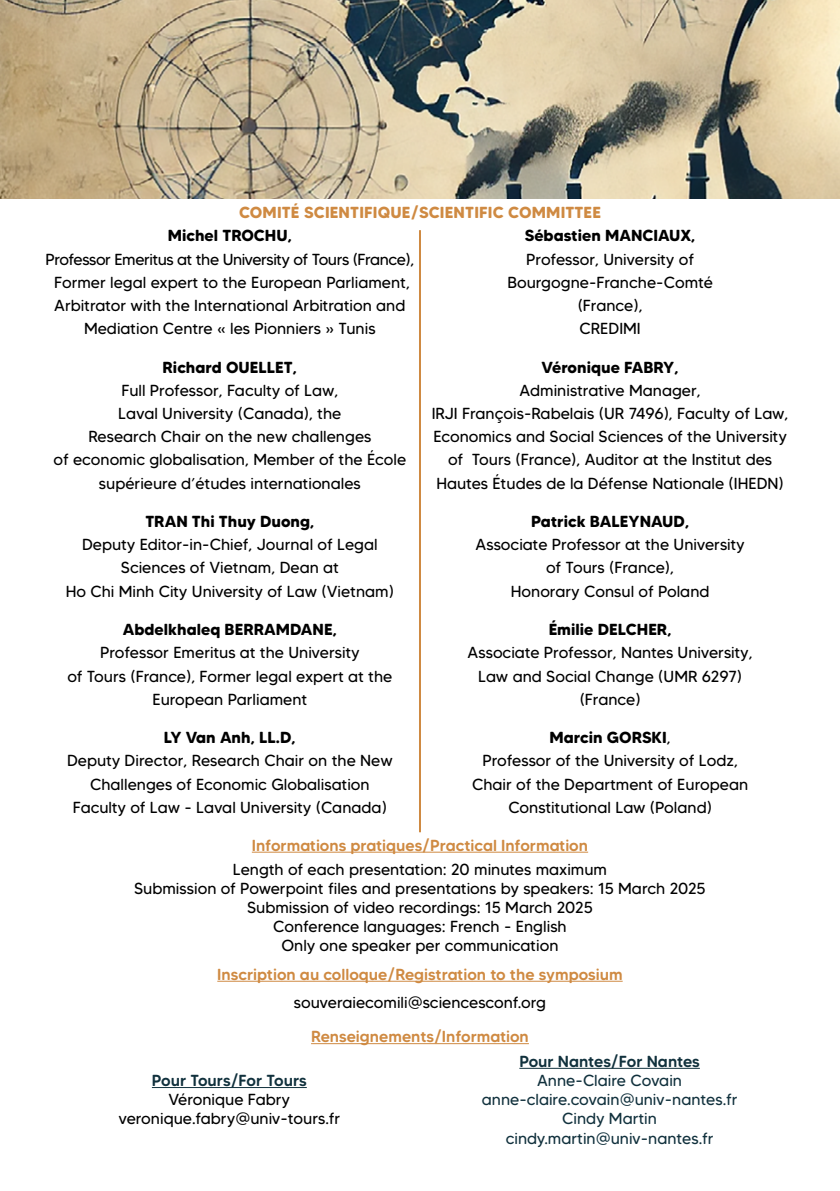
<style>
.page{position:relative;width:840px;height:1191px;background:#fff}
.page>*{position:absolute;margin:0;border:0;box-sizing:border-box;transform-origin:0 0}
.t1{font:16px/23.2px "MADE Tommy Soft";color:#000;text-align:center}
.t2{font:700 16px "MADE Tommy Soft";color:#000}
.t3{font:500 16px "MADE Tommy Soft";color:#cf8a42}
.t4{font:16px/19.2px "MADE Tommy Soft";color:#11313d;text-align:center}
.t5{font:700 16px "MADE Tommy Soft";letter-spacing:.01em;color:#cf8a42}
.t6{font:500 16px "MADE Tommy Soft";color:#11313d}
.s1{font-weight:700}
</style>
<div class="page">
<img style="left:0;top:0;width:839px;height:198px">
<hr style="left:217px;top:980px;width:405px;height:1px;background:#cf8a42">
<hr style="left:311px;top:1043px;width:217px;height:1px;background:#cf8a42">
<hr style="left:419px;top:230px;width:2px;height:602px;background:#cf8a42">
<hr style="left:519px;top:1068px;width:180px;height:1px;background:#11313d">
<hr style="left:152px;top:1087px;width:154px;height:1px;background:#11313d">
<hr style="left:252px;top:851px;width:335px;height:1px;background:#cf8a42">
<p class="t5" style="left:239px;top:203px;width:363px">COMITÉ SCIENTIFIQUE/SCIENTIFIC COMMITTEE</p>
<p class="t2" style="left:168px;top:226px;width:126px">Michel TROCHU,</p>
<p class="t1" style="left:45px;top:247px;width:370px">Professor Emeritus at the University of Tours (France), Former legal expert to the European Parliament, Arbitrator with the International Arbitration and Mediation Centre « les Pionniers » Tunis</p>
<p class="t2" style="left:162px;top:357px;width:136px">Richard OUELLET,</p>
<p class="t1" style="left:54px;top:378px;width:354px">Full Professor, Faculty of Law,<br>Laval University (Canada), the<br>Research Chair on the new challenges<br>of economic globalisation, Member of the École supérieure d’études internationales</p>
<p class="t2" style="left:145px;top:511px;width:170px">TRAN Thi Thuy Duong,</p>
<p class="t1" style="left:66px;top:533px;width:329px">Deputy Editor-in-Chief, Journal of Legal<br>Sciences of Vietnam, Dean at<br>Ho Chi Minh City University of Law (Vietnam)</p>
<p class="t2" style="left:123px;top:619px;width:215px">Abdelkhaleq BERRAMDANE,</p>
<p class="t1" style="left:67px;top:641px;width:326px">Professor Emeritus at the University<br>of Tours (France), Former legal expert at the<br>European Parliament</p>
<p class="t2" style="left:164px;top:727px;width:133px">LY Van Anh, LL.D,</p>
<p class="t1" style="left:67px;top:749px;width:327px">Deputy Director, Research Chair on the New<br>Challenges of Economic Globalisation<br>Faculty of Law - Laval University (Canada)</p>
<p class="t2" style="left:524px;top:226px;width:172px">Sébastien MANCIAUX,</p>
<p class="t1" style="left:507px;top:247px;width:207px">Professor, University of<br>Bourgogne-Franche-Comté (France),<br>CREDIMI</p>
<p class="t2" style="left:541px;top:357px;width:138px">Véronique FABRY,</p>
<p class="t1" style="left:431px;top:378px;width:358px">Administrative Manager,<br>IRJI François-Rabelais (UR 7496), Faculty of Law, Economics and Social Sciences of the University of Tours (France), Auditor at the Institut des Hautes Études de la Défense Nationale (IHEDN)</p>
<p class="t2" style="left:530px;top:511px;width:160px">Patrick BALEYNAUD,</p>
<p class="t1" style="left:475px;top:533px;width:271px">Associate Professor at the University of Tours (France),<br>Honorary Consul of Poland</p>
<p class="t2" style="left:548px;top:619px;width:124px">Émilie DELCHER,</p>
<p class="t1" style="left:467px;top:641px;width:286px">Associate Professor, Nantes University,<br>Law and Social Change (UMR 6297) (France)</p>
<p class="t1" style="left:472px;top:726px;width:277px"><span class="s1">Marcin GORSKI</span>,<br>Professor of the University of Lodz,<br>Chair of the Department of European<br>Constitutional Law (Poland)</p>
<p class="t3" style="left:252px;top:835px;width:337px">Informations pratiques/Practical Information</p>
<p class="t1" style="left:134px;top:859px;width:572px;line-height:19.2px">Length of each presentation: 20 minutes maximum<br>Submission of Powerpoint files and presentations by speakers: 15 March 2025<br>Submission of video recordings: 15 March 2025<br>Conference languages: French - English<br>Only one speaker per communication</p>
<p class="t3" style="left:217px;top:964px;width:406px">Inscription au colloque/Registration to the symposium</p>
<p class="t1" style="left:294px;top:991px;width:253px">souveraiecomili@sciencesconf.org</p>
<p class="t3" style="left:311px;top:1026px;width:219px">Renseignements/Information</p>
<p class="t6" style="left:152px;top:1070px;width:156px">Pour Tours/For Tours</p>
<p class="t1" style="left:118px;top:1089px;width:223px;line-height:19.2px">Véronique Fabry veronique.fabry@univ-tours.fr</p>
<p class="t6" style="left:519px;top:1051px;width:182px">Pour Nantes/For Nantes</p>
<p class="t4" style="left:481px;top:1070px;width:257px">Anne-Claire Covain anne-claire.covain@univ-nantes.fr<br>Cindy Martin cindy.martin@univ-nantes.fr</p>
</div>
